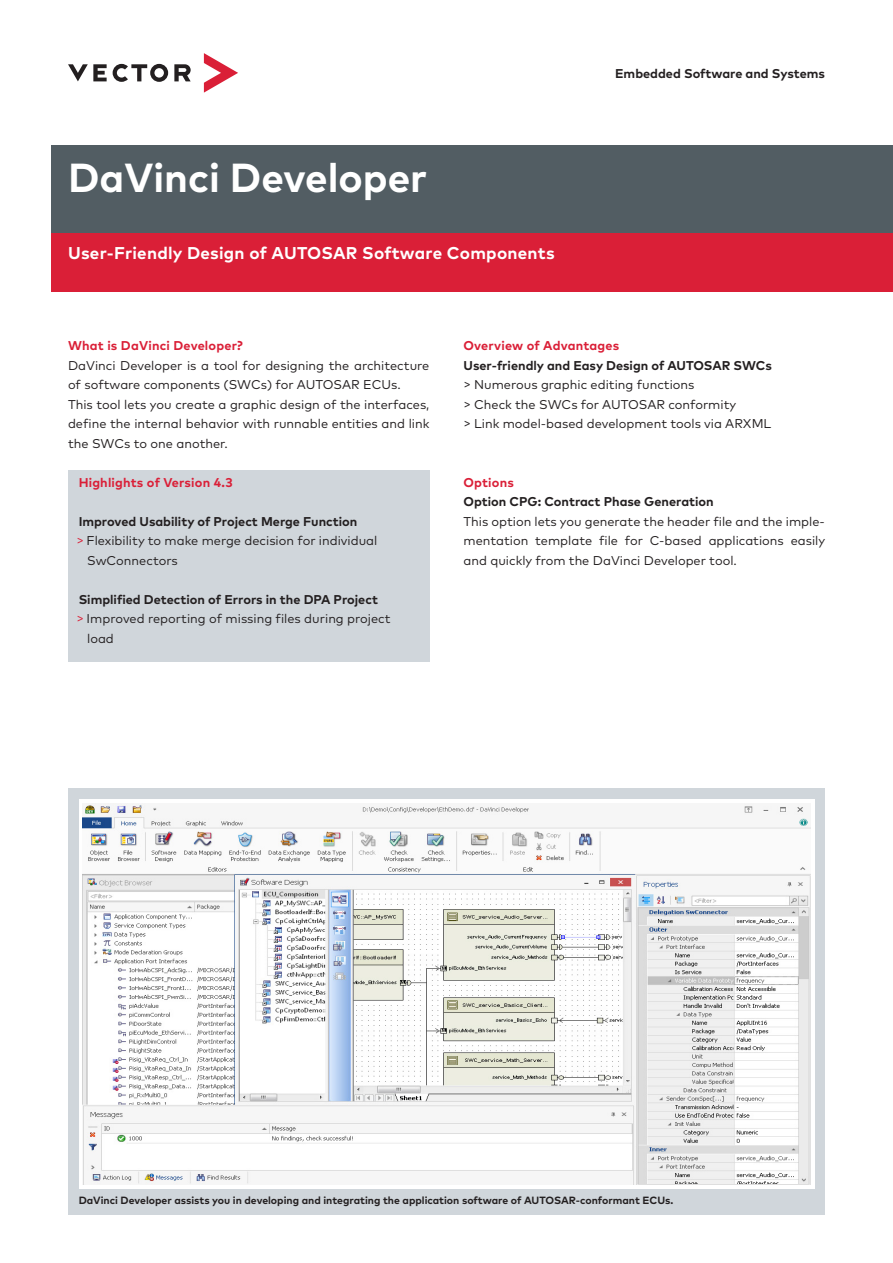
<style>
.page{position:relative;width:893px;height:1263px;background:#fff}
.page>*{position:absolute;margin:0;border:0;box-sizing:border-box;transform-origin:0 0}
.t1{font:700 40.5px "Mark Pro";color:#fff}
.t2{font:700 17.1px "Mark Pro";letter-spacing:.015em;color:#fff}
.t3{font:12.75px/19.5px "Mark Pro";color:#231f20}
.t4{font:700 12.75px "Mark Pro";color:#231f20}
.t5{font:700 12.75px "Mark Pro";letter-spacing:.015em;color:#da1f37}
.t6{font:700 10.5px "Mark Pro";color:#231f20}
.s1{color:#da1f37}
</style>
<div class="page">
<svg style="left:204px;top:53px;width:34px;height:40px"></svg>
<svg style="left:113px;top:64px;width:55px;height:18px"></svg>
<svg style="left:68px;top:64px;width:39px;height:17px"></svg>
<svg style="left:174px;top:64px;width:17px;height:17px"></svg>
<div style="left:51px;top:146px;width:842px;height:87px;background:#525d63"></div>
<div style="left:51px;top:233px;width:842px;height:58px;background:#da1f37"></div>
<div style="left:68px;top:470px;width:361px;height:191px;background:#d0d6db"></div>
<div style="left:68px;top:788px;width:757px;height:426px;background:#d0d6db"></div>
<div style="left:79px;top:799px;width:735px;height:389px;background:#fff"></div>
<img style="left:83px;top:803px;width:727px;height:381px">
<h1 class="t1" style="left:68px;top:146px;width:361px">DaVinci Developer</h1>
<h2 class="t2" style="left:68px;top:240px;width:488px">User-Friendly Design of AUTOSAR Software Components</h2>
<p class="t4" style="left:615px;top:63px;width:211px">Embedded Software and Systems</p>
<p class="t5" style="left:68px;top:336px;width:176px">What is DaVinci Developer?</p>
<p class="t3" style="left:68px;top:354px;width:363px">DaVinci Developer is a tool for designing the architecture of software components (SWCs) for AUTOSAR ECUs.<br>This tool lets you create a graphic design of the interfaces, define the internal behavior with runnable entities and link the SWCs to one another.</p>
<p class="t5" style="left:79px;top:472px;width:155px">Highlights of Version 4.3</p>
<p class="t4" style="left:79px;top:511px;width:280px">Improved Usability of Project Merge Function</p>
<p class="t3" style="left:77px;top:530px;width:302px"><span class="s1">&gt;</span> Flexibility to make merge decision for individual</p>
<p class="t3" style="left:87px;top:549px;width:92px">SwConnectors</p>
<p class="t4" style="left:79px;top:589px;width:301px">Simplified Detection of Errors in the DPA Project</p>
<p class="t3" style="left:77px;top:608px;width:316px"><span class="s1">&gt;</span> Improved reporting of missing files during project</p>
<p class="t3" style="left:87px;top:627px;width:28px">load</p>
<p class="t5" style="left:463px;top:336px;width:157px">Overview of Advantages</p>
<p class="t4" style="left:463px;top:355px;width:310px">User-friendly and Easy Design of AUTOSAR SWCs</p>
<p class="t3" style="left:463px;top:374px;width:309px">&gt; Numerous graphic editing functions<br>&gt; Check the SWCs for AUTOSAR conformity<br>&gt; Link model-based development tools via ARXML</p>
<p class="t5" style="left:463px;top:472px;width:52px">Options</p>
<p class="t4" style="left:463px;top:492px;width:252px">Option CPG: Contract Phase Generation</p>
<p class="t3" style="left:463px;top:510px;width:363px;text-align:justify">This option lets you generate the header file and the imple&shy;mentation template file for C-based applications easily and quickly from the DaVinci Developer tool.</p>
<p class="t6" style="left:79px;top:1192px;width:596px">DaVinci Developer assists you in developing and integrating the application software of AUTOSAR-conformant ECUs.</p>
</div>
